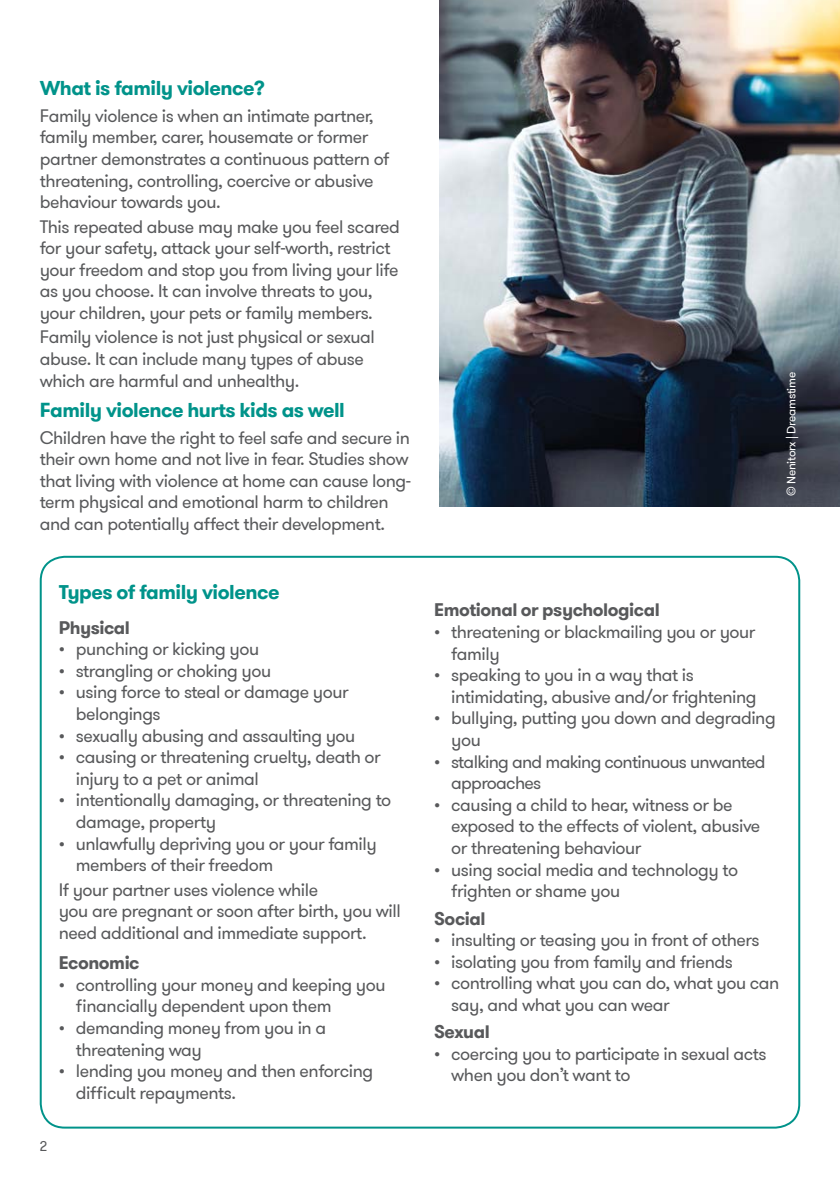
<style>
.page{position:relative;width:840px;height:1191px;background:#fff}
.page>*{position:absolute;margin:0;border:0;box-sizing:border-box;transform-origin:0 0}
.t1{font:700 20px "GT Walsheim Pro";letter-spacing:-.025em;color:#00938a}
.t2{font:18px/21.6px "GT Walsheim Pro";letter-spacing:-.025em;color:#58595b}
.t3{font:700 18px "GT Walsheim Pro";letter-spacing:-.025em;color:#58595b}
.t4{font:14px "GT Walsheim Pro";color:#58595b}
.t5{font:12px "GT Walsheim Pro";letter-spacing:-.025em;color:#fff}
</style>
<div class="page">
<img style="left:439px;top:0;width:400px;height:506px">
<p class="t1" style="left:40px;top:80px;width:227px">What is family violence?</p>
<p class="t2" style="left:40px;top:106px;width:351px">Family violence is when an intimate partner, family member, carer, housemate or former partner demonstrates a continuous pattern of threatening, controlling, coercive or abusive behaviour towards you.</p>
<p class="t2" style="left:40px;top:217px;width:361px">This repeated abuse may make you feel scared for your safety, attack your self-worth, restrict your freedom and stop you from living your life as you choose. It can involve threats to you, your children, your pets or family members.</p>
<p class="t2" style="left:40px;top:328px;width:336px">Family violence is not just physical or sexual abuse. It can include many types of abuse which are harmful and unhealthy.</p>
<p class="t1" style="left:40px;top:402px;width:306px">Family violence hurts kids as well</p>
<p class="t2" style="left:40px;top:428px;width:373px">Children have the right to feel safe and secure in their own home and not live in fear. Studies show that living with violence at home can cause long&shy;term physical and emotional harm to children and can potentially a昀昀ect their development.</p>
<p class="t1" style="left:59px;top:584px;width:222px">Types of family violence</p>
<p class="t3" style="left:59px;top:620px;width:73px">Physical</p>
<p class="t2" style="left:59px;top:639px;width:202px">• punching or kicking you</p>
<p class="t2" style="left:59px;top:661px;width:214px">• strangling or choking you</p>
<p class="t2" style="left:76px;top:682px;width:274px;text-indent:-17px">• using force to steal or damage your belongings</p>
<p class="t2" style="left:59px;top:726px;width:298px">• sexually abusing and assaulting you</p>
<p class="t2" style="left:76px;top:747px;width:306px;text-indent:-17px">• causing or threatening cruelty, death or injury to a pet or animal</p>
<p class="t2" style="left:76px;top:790px;width:317px;text-indent:-17px">• intentionally damaging, or threatening to damage, property</p>
<p class="t2" style="left:76px;top:834px;width:302px;text-indent:-17px">• unlawfully depriving you or your family members of their freedom</p>
<p class="t2" style="left:59px;top:880px;width:343px">If your partner uses violence while<br>you are pregnant or soon after birth, you will need additional and immediate support.</p>
<p class="t3" style="left:59px;top:955px;width:82px">Economic</p>
<p class="t2" style="left:76px;top:975px;width:311px;text-indent:-17px">• controlling your money and keeping you昀椀nancially dependent upon them</p>
<p class="t2" style="left:76px;top:1018px;width:252px;text-indent:-17px">• demanding money from you in a threatening way</p>
<p class="t2" style="left:76px;top:1061px;width:299px;text-indent:-17px">• lending you money and then enforcing di昀케cult repayments.</p>
<p class="t4" style="left:40px;top:1140px;width:9px">2</p>
<p class="t5" style="left:785px;top:496px;width:125px;rotate:-90deg">© Nenitorx | Dreamstime</p>
<p class="t3" style="left:434px;top:603px;width:227px">Emotional or psychological</p>
<p class="t2" style="left:451px;top:622px;width:305px;text-indent:-17px">• threatening or blackmailing you or your family</p>
<p class="t2" style="left:451px;top:665px;width:307px;text-indent:-17px">• speaking to you in a way that is intimidating, abusive and/or frightening</p>
<p class="t2" style="left:451px;top:708px;width:326px;text-indent:-17px">• bullying, putting you down and degrading you</p>
<p class="t2" style="left:451px;top:752px;width:315px;text-indent:-17px">• stalking and making continuous unwanted approaches</p>
<p class="t2" style="left:451px;top:795px;width:310px;text-indent:-17px">• causing a child to hear, witness or be exposed to the e昀昀ects of violent, abusive or threatening behaviour</p>
<p class="t2" style="left:451px;top:860px;width:288px;text-indent:-17px">• using social media and technology to frighten or shame you</p>
<p class="t3" style="left:434px;top:911px;width:53px">Social</p>
<p class="t2" style="left:434px;top:930px;width:327px">• insulting or teasing you in front of others</p>
<p class="t2" style="left:434px;top:952px;width:300px">• isolating you from family and friends</p>
<p class="t2" style="left:451px;top:973px;width:329px;text-indent:-17px">• controlling what you can do, what you can say, and what you can wear</p>
<p class="t3" style="left:434px;top:1025px;width:57px">Sexual</p>
<p class="t2" style="left:451px;top:1044px;width:317px;text-indent:-17px">• coercing you to participate in sexual acts when you don’t want to</p>
</div>
